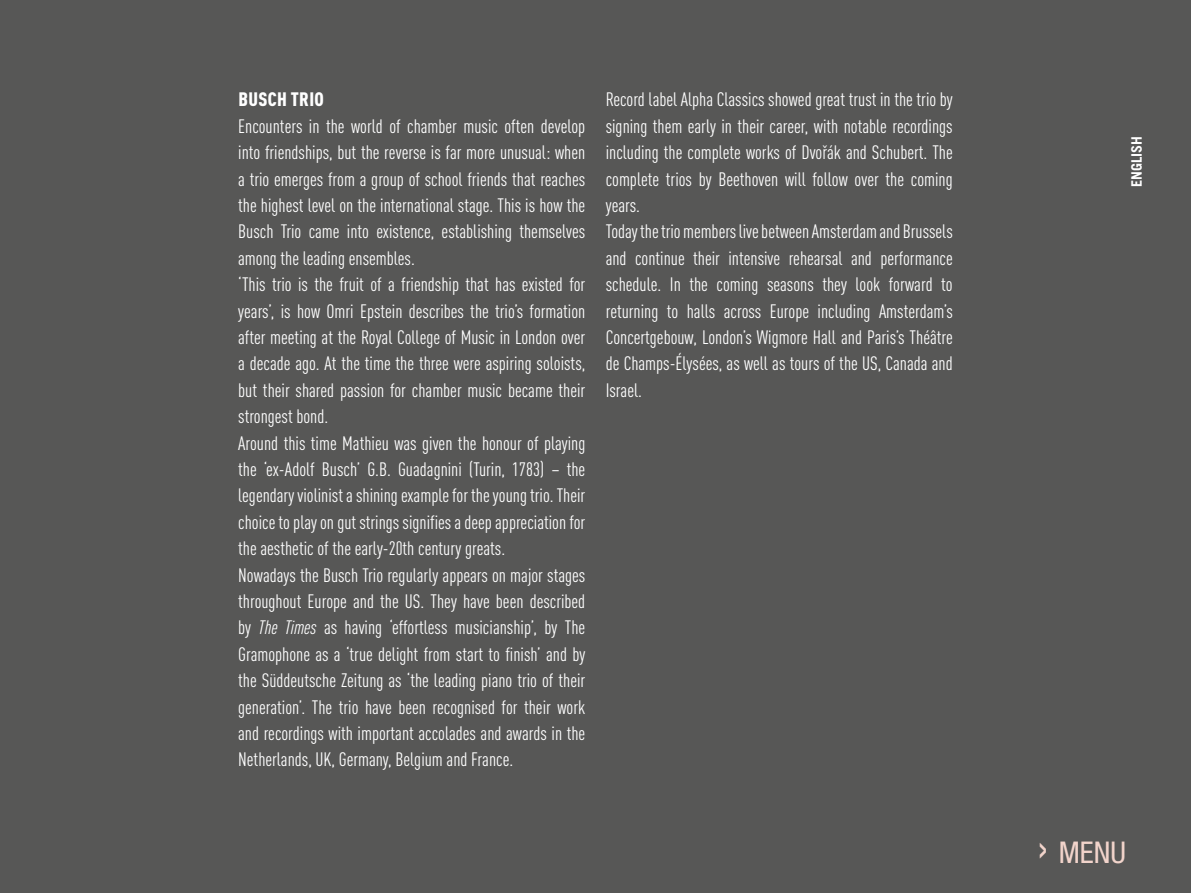
<style>
.page{position:relative;width:1191px;height:893px;background:#575756}
.page>*{position:absolute;margin:0;border:0;box-sizing:border-box;transform-origin:0 0}
.t1{font:condensed 30px "Helvetica Neue";color:#f2d4cb}
.t2{font:condensed 19.2px/26.4px "DIN Pro";color:#fff}
.t3{font:900 condensed 19.2px "DIN Pro";letter-spacing:.02em;color:#fff}
.t4{font:700 14.4px "Trade Gothic LT Std";color:#fff}
.s1{font-style:italic}
.s2{font-size:43.5px}
</style>
<div class="page">
<p class="t3" style="left:238px;top:85px;width:87px">BUSCH TRIO</p>
<p class="t2" style="left:238px;top:111px;width:349px">Encounters in the world of chamber music often develop into friendships, but the reverse is far more unusual: when a trio emerges from a group of school friends that reaches the highest level on the international stage. This is how the Busch Trio came into existence, establishing themselves among the leading ensembles.<br>‘This trio is the fruit of a friendship that has existed for years’, is how Omri Epstein describes the trio’s formation after meeting at the Royal College of Music in London over a decade ago. At the time the three were aspiring soloists, but their shared passion for chamber music became their strongest bond.<br>Around this time Mathieu was given the honour of playing the ‘ex-Adolf Busch’ G.B. Guadagnini (Turin, 1783) – the legendary violinist a shining example for the young trio. Their choice to play on gut strings signifies a deep appreciation for the aesthetic of the early-20th century greats.<br>Nowadays the Busch Trio regularly appears on major stages throughout Europe and the US. They have been described by <span class="s1">The Times</span> as having ‘effortless musicianship’, by The Gramophone as a ‘true delight from start to finish’ and by the Süddeutsche Zeitung as ‘the leading piano trio of their generation’. The trio have been recognised for their work and recordings with important accolades and awards in the Netherlands, UK, Germany, Belgium and France.</p>
<p class="t2" style="left:606px;top:85px;width:348px">Record label Alpha Classics showed great trust in the trio by signing them early in their career, with notable recordings including the complete works of Dvořák and Schubert. The complete trios by Beethoven will follow over the coming years.<br>Today the trio members live between Amsterdam and Brussels and continue their intensive rehearsal and performance schedule. In the coming seasons they look forward to returning to halls across Europe including Amsterdam’s Concertgebouw, London’s Wigmore Hall and Paris’s Théâtre de Champs-Élysées, as well as tours of the US, Canada and Israel.</p>
<p class="t4" style="left:1127px;top:187px;width:53px;rotate:-90deg">english</p>
<h1 class="t1" style="left:1037px;top:835px;width:90px"><span class="s2">›</span> MENU</h1>
</div>
